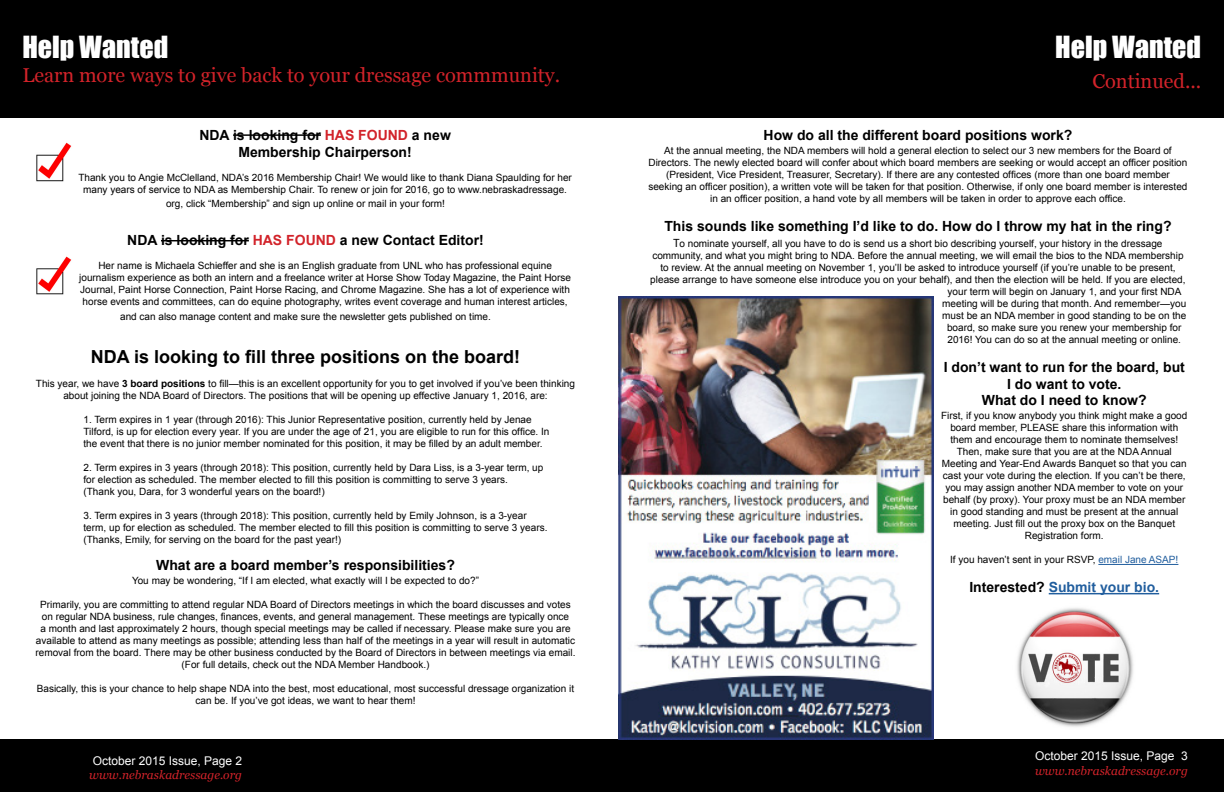
<style>
.page{position:relative;width:1224px;height:792px;background:#fff}
.page>*{position:absolute;margin:0;border:0;box-sizing:border-box;transform-origin:0 0}
.t1{font:28px "Impact";color:#fff}
.t2{font:20px "Georgia";color:#d2232a}
.t3{font:700 18px "Arial";color:#000}
.t4{font:700 14px/16.8px "Arial";color:#000;text-align:center}
.t5{font:700 14px "Arial";color:#215e9e}
.t6{font:italic 12px "Georgia";color:#d2232a}
.t7{font:12px "Arial";color:#fff}
.t8{font:10px/12px "Arial";color:#000;text-align:center}
.s1{color:#d2232a}
.s2{font-weight:700}
.s3{font-family:"Myriad Pro";font-size:12px}
.s4{color:#215e9e}
.s5{color:#000}
</style>
<div class="page">
<div style="left:0;top:740px;width:612px;height:52px;background:#000"></div>
<div style="left:612px;top:740px;width:612px;height:52px;background:#000"></div>
<div style="left:613px;top:0;width:611px;height:118px;background:#000"></div>
<img style="left:618px;top:297px;width:316px;height:443px">
<div style="left:0;top:0;width:612px;height:118px;background:#000"></div>
<hr style="left:233px;top:134px;width:88px;height:2px;background:#000">
<hr style="left:161px;top:240px;width:88px;height:1px;background:#000">
<img style="left:36px;top:142px;width:36px;height:40px">
<img style="left:36px;top:256px;width:36px;height:39px">
<hr style="left:1098px;top:564px;width:80px;height:1px;background:#215e9e">
<hr style="left:1049px;top:593px;width:110px;height:1px;background:#215e9e">
<img style="left:1017px;top:608px;width:117px;height:119px">
<h1 class="t1" style="left:22px;top:25px;width:147px">Help Wanted</h1>
<h2 class="t2" style="left:22px;top:63px;width:539px">Learn more ways to give back to your dressage commmunity.</h2>
<h3 class="t4" style="left:199px;top:127px;width:253px">NDA is looking for <span class="s1">HAS FOUND</span> a new<br>Membership Chairperson!</h3>
<p class="t8" style="left:78px;top:171px;width:495px">Thank you to Angie McClelland, NDA’s 2016 Membership Chair! We would like to thank Diana Spaulding for her many years of service to NDA as Membership Chair. To renew or join for 2016, go to www.nebraskadressage.</p>
<p class="t8" style="left:166px;top:198px;width:280px">org, click “Membership” and sign up online or mail in your form!</p>
<h3 class="t4" style="left:127px;top:232px;width:358px">NDA is looking for <span class="s1">HAS FOUND</span> a new Contact Editor!</h3>
<p class="t8" style="left:79px;top:260px;width:493px">Her name is Michaela Schieffer and she is an English graduate from UNL who has professional equine journalism experience as both an intern and a freelance writer at Horse Show Today Magazine, the Paint Horse Journal, Paint Horse Connection, Paint Horse Racing, and Chrome Magazine. She has a lot of experience with horse events and committees, can do equine photography, writes event coverage and human interest articles,</p>
<p class="t8" style="left:120px;top:310px;width:372px">and can also manage content and make sure the newsletter gets published on time.</p>
<h3 class="t3" style="left:91px;top:345px;width:431px">NDA is looking to fill three positions on the board!</h3>
<p class="t8" style="left:36px;top:378px;width:541px">This year, we have <span class="s2">3 board positions</span> to fill—this is an excellent opportunity for you to get involved if you’ve been thinking about joining the NDA Board of Directors. The positions that will be opening up effective January 1, 2016, are:</p>
<p class="t8" style="left:84px;top:414px;width:467px;text-align:left">1. Term expires in 1 year (through 2016): This Junior Representative position, currently held by Jenae<br>Tilford, is up for election every year. If you are under the age of 21, you are eligible to run for this office. In the event that there is no junior member nominated for this position, it may be filled by an adult member.</p>
<p class="t8" style="left:84px;top:462px;width:461px;text-align:left">2. Term expires in 3 years (through 2018): This position, currently held by Dara Liss, is a 3-year term, up for election as scheduled. The member elected to fill this position is committing to serve 3 years.<br>(Thank you, Dara, for 3 wonderful years on the board!)</p>
<p class="t8" style="left:84px;top:510px;width:465px;text-align:left">3. Term expires in 3 years (through 2018): This position, currently held by Emily Johnson, is a 3-year term, up for election as scheduled. The member elected to fill this position is committing to serve 3 years. (Thanks, Emily, for serving on the board for the past year!)</p>
<h3 class="t4" style="left:156px;top:557px;width:300px">What are a board member’s responsibilities?</h3>
<p class="t8" style="left:132px;top:574px;width:349px">You may be wondering, “If I am elected, what exactly will I be expected to do?”</p>
<p class="t8" style="left:36px;top:598px;width:542px">Primarily, you are committing to attend regular NDA Board of Directors meetings in which the board discusses and votes on regular NDA business, rule changes, finances, events, and general management. These meetings are typically once<br>a month and last approximately 2 hours, though special meetings may be called if necessary. Please make sure you are available to attend as many meetings as possible; attending less than half of the meetings in a year will result in automatic removal from the board. There may be other business conducted by the Board of Directors in between meetings via email. (For full details, check out the NDA Member Handbook.)</p>
<p class="t8" style="left:37px;top:682px;width:539px">Basically, this is your chance to help shape NDA into the best, most educational, most successful dressage organization it can be. If you’ve got ideas, we want to hear them!</p>
<p class="t7" style="left:93px;top:753px;width:151px">October 2015 Issue, Page 2</p>
<p class="t6" style="left:89px;top:767px;width:154px">www.nebraskadressage.org</p>
<h1 class="t1" style="left:1055px;top:25px;width:147px">Help Wanted</h1>
<h2 class="t2" style="left:1092px;top:69px;width:110px">Continued...</h2>
<h3 class="t4" style="left:764px;top:127px;width:310px">How do all the different board positions work?</h3>
<p class="t8" style="left:648px;top:144px;width:541px">At the annual meeting, the NDA members will hold a general election to select our 3 new members for the Board of Directors. The newly elected board will confer about which board members are seeking or would accept an officer position (President, Vice President, Treasurer, Secretary). If there are any contested offices (more than one board member seeking an officer position), a written vote will be taken for that position. Otherwise, if only one board member is interested in an officer position, a hand vote by all members will be taken in order to approve each office.</p>
<h3 class="t4" style="left:664px;top:218px;width:509px">This sounds like something I’d like to do. How do I throw my hat in the ring?</h3>
<p class="t8" style="left:673px;top:238px;width:490px"><span class="s3">T</span>o nominate yourself, all you have to do is send us a short bio describing yourself, your history in the dressage</p>
<p class="t8" style="left:652px;top:250px;width:533px">community, and what you might bring to NDA. Before the annual meeting, we will email the bios to the NDA membership</p>
<p class="t8" style="left:660px;top:262px;width:517px">to review. At the annual meeting on November 1, you’ll be asked to introduce yourself (if you’re unable to be present,</p>
<p class="t8" style="left:650px;top:274px;width:537px">please arrange to have someone else introduce you on your behalf), and then the election will be held. If you are elected,</p>
<p class="t8" style="left:948px;top:286px;width:235px">your term will begin on January 1, and your first NDA</p>
<p class="t8" style="left:942px;top:298px;width:246px">meeting will be during that month. And remember—you</p>
<p class="t8" style="left:942px;top:310px;width:246px">must be an NDA member in good standing to be on the</p>
<p class="t8" style="left:947px;top:322px;width:236px">board, so make sure you renew your membership for</p>
<p class="t8" style="left:948px;top:334px;width:235px">2016! You can do so at the annual meeting or online.</p>
<h3 class="t4" style="left:944px;top:359px;width:243px">I don’t want to run for the board, but<br>I do want to vote.<br>What do I need to know?</h3>
<p class="t8" style="left:941px;top:410px;width:248px">First, if you know anybody you think might make a good board member, PLEASE share this information with them and encourage them to nominate themselves!<br>Then, make sure that you are at the NDA Annual Meeting and Year-End Awards Banquet so that you can cast your vote during the election. If you can’t be there, you may assign another NDA member to vote on your behalf (by proxy). Your proxy must be an NDA member in good standing and must be present at the annual meeting. Just fill out the proxy box on the Banquet Registration form.</p>
<p class="t8" style="left:950px;top:554px;width:230px">If you haven’t sent in your RSVP, <span class="s4">email Jane ASAP!</span></p>
<h3 class="t5" style="left:969px;top:578px;width:191px"><span class="s5">Interested?</span> Submit your bio.</h3>
<p class="t7" style="left:1035px;top:748px;width:154px">October 2015 Issue, Page 3</p>
<p class="t6" style="left:1035px;top:763px;width:154px">www.nebraskadressage.org</p>
</div>
